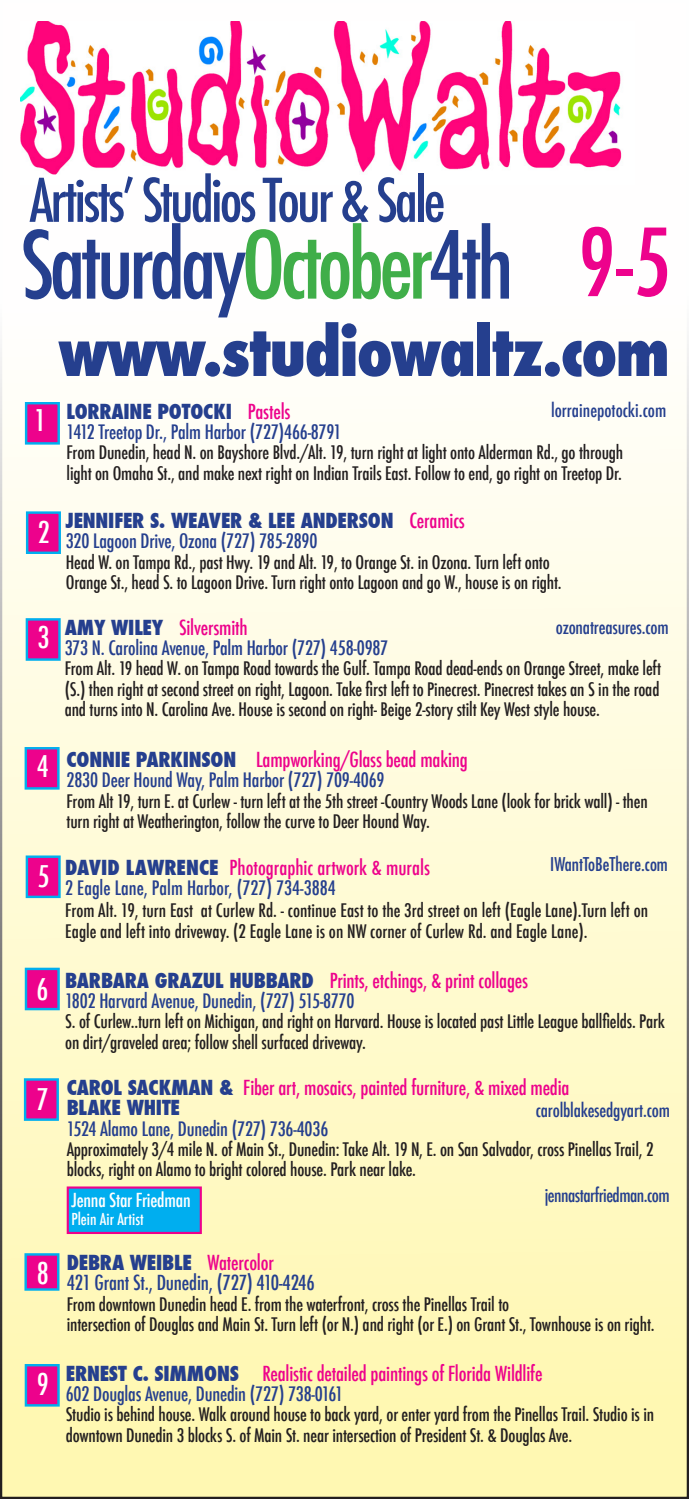
<style>
.page{position:relative;width:689px;height:1499px;background:#fff}
.page>*{position:absolute;margin:0;border:0;box-sizing:border-box;transform-origin:0 0}
.t1{font:500 condensed 90.9px "Futura";letter-spacing:-.05em;color:#253f8e}
.t2{font:500 condensed 90.9px "Futura";color:#ed028c}
.t3{font:800 condensed 65.25px "Futura";letter-spacing:-.025em;color:#253f8e}
.t4{font:500 condensed 58.5px "Futura";letter-spacing:-.05em;color:#253f8e}
.t5{font:500 condensed 29.25px "Futura";color:#fff}
.t6{font:500 condensed 20.25px "Futura";letter-spacing:-.01em;color:#ed028c}
.t7{font:800 condensed 20.25px "Futura";letter-spacing:-.01em;color:#253f8e}
.t8{font:500 condensed 20.25px "Futura";letter-spacing:-.01em;color:#253f8e}
.t9{font:500 condensed 19.35px "Futura";letter-spacing:-.01em;color:#253f8e}
.t10{font:500 condensed 18.9px "Futura";letter-spacing:-.01em;color:#fff}
.t11{font:500 condensed 18.45px "Futura";letter-spacing:-.01em;color:#253f8e}
.t12{font:500 condensed 18.45px "Futura";letter-spacing:-.03em;color:#253f8e}
.t13{font:condensed 18.45px "Futura";color:#253f8e}
.t14{font:500 condensed 18.22px/20.2px "Futura";letter-spacing:-.01em;color:#231f20}
.t15{font:500 condensed 16.2px "Futura";color:#fff}
.s1{color:#40ae49}
.s2{font-weight:500;color:#ed028c}
.s3{font-weight:800;color:#253f8e}
</style>
<div class="page">
<div style="left:1px;top:1px;width:686px;height:1496px;background:linear-gradient(to bottom,#fff,#fff8b0)"></div>
<img style="left:20px;top:22px;width:614px;height:162px">
<div style="left:25px;top:402px;width:35px;height:42px;background:#ed028c;border:2px solid #00aeef"></div>
<div style="left:26px;top:511px;width:35px;height:43px;background:#ed028c;border:2px solid #00aeef"></div>
<div style="left:26px;top:618px;width:35px;height:43px;background:#ed028c;border:2px solid #00aeef"></div>
<div style="left:25px;top:747px;width:35px;height:42px;background:#ed028c;border:2px solid #00aeef"></div>
<div style="left:26px;top:855px;width:35px;height:43px;background:#ed028c;border:2px solid #00aeef"></div>
<div style="left:24px;top:1078px;width:35px;height:42px;background:#ed028c;border:2px solid #00aeef"></div>
<div style="left:25px;top:1364px;width:35px;height:42px;background:#ed028c;border:2px solid #00aeef"></div>
<div style="left:67px;top:1186px;width:135px;height:48px;background:#00aeef;border:2px solid #ed028c"></div>
<div style="left:24px;top:1253px;width:35px;height:37px;background:#ed028c;border:2px solid #00aeef"></div>
<div style="left:25px;top:967px;width:35px;height:43px;background:#ed028c;border:2px solid #00aeef"></div>
<p class="t4" style="left:29px;top:163px;width:417px">Artists’ Studios Tour &amp; Sale</p>
<p class="t1" style="left:20px;top:207px;width:495px">Saturday<span class="s1">October</span>4th</p>
<p class="t2" style="left:578px;top:204px;width:94px">9 -5</p>
<p class="t5" style="left:34px;top:401px;width:14px">1</p>
<p class="t3" style="left:58px;top:307px;width:613px">www.studiowaltz.com</p>
<p class="t7" style="left:67px;top:397px;width:225px">LORRAINE POTOCKI <span class="s2">Pastels</span></p>
<p class="t9" style="left:67px;top:419px;width:276px">1412 Treetop Dr., Palm Harbor (727)466-8791</p>
<p class="t14" style="left:67px;top:442px;width:558px">From Dunedin, head N. on Bayshore Blvd./Alt. 19, turn right at light onto Alderman Rd., go through light on Omaha St., and make next right on Indian Trails East. Follow to end, go right on Treetop Dr.</p>
<p class="t11" style="left:551px;top:399px;width:117px">lorrainepotocki.com</p>
<p class="t5" style="left:38px;top:513px;width:14px">2</p>
<p class="t5" style="left:37px;top:618px;width:14px">3</p>
<p class="t7" style="left:66px;top:507px;width:400px">JENNIFER S. WEAVER &amp; LEE ANDERSON <span class="s2">Ceramics</span></p>
<p class="t9" style="left:66px;top:529px;width:253px">320 Lagoon Drive, Ozona (727) 785-2890</p>
<p class="t14" style="left:66px;top:552px;width:485px">Head W. on Tampa Rd., past Hwy. 19 and Alt. 19, to Orange St. in Ozona. Turn left onto</p>
<p class="t14" style="left:66px;top:572px;width:497px">Orange St., head S. to Lagoon Drive. Turn right onto Lagoon and go W., house is on right.</p>
<p class="t6" style="left:65px;top:614px;width:184px"><span class="s3">AMY WILEY</span> Silversmith</p>
<p class="t9" style="left:65px;top:635px;width:325px">373 N. Carolina Avenue, Palm Harbor (727) 458-0987</p>
<p class="t14" style="left:65px;top:659px;width:598px;text-align:justify">From Alt. 19 head W. on Tampa Road towards the Gulf. Tampa Road dead-ends on Orange Street, make left (S.) then right at second street on right, Lagoon. Take first left to Pinecrest. Pinecrest takes an S in the road and turns into N. Carolina Ave. House is second on right- Beige 2-story stilt Key West style house.</p>
<p class="t11" style="left:555px;top:615px;width:114px">ozonatreasures.com</p>
<p class="t5" style="left:37px;top:747px;width:14px">4</p>
<p class="t5" style="left:37px;top:858px;width:14px">5</p>
<p class="t5" style="left:37px;top:970px;width:14px">6</p>
<p class="t5" style="left:37px;top:1080px;width:14px">7</p>
<p class="t5" style="left:37px;top:1254px;width:14px">8</p>
<p class="t5" style="left:37px;top:1365px;width:14px">9</p>
<p class="t6" style="left:67px;top:746px;width:403px"><span class="s3">CONNIE PARKINSON</span> Lampworking/Glass bead making</p>
<p class="t9" style="left:67px;top:768px;width:319px">2830 Deer Hound Way, Palm Harbor (727) 709-4069</p>
<p class="t14" style="left:67px;top:791px;width:582px">From Alt 19, turn E. at Curlew - turn left at the 5th street -Country Woods Lane (look for brick wall) - then turn right at Weatherington, follow the curve to Deer Hound Way.</p>
<p class="t13" style="left:550px;top:852px;width:119px">IWantToBeThere.com</p>
<p class="t6" style="left:65px;top:854px;width:366px"><span class="s3">DAVID LAWRENCE</span> Photographic artwork &amp; murals</p>
<p class="t14" style="left:65px;top:900px;width:584px">From Alt. 19, turn East at Curlew Rd. - continue East to the 3rd street on left (Eagle Lane).Turn left on<br>Eagle and left into driveway. (2 Eagle Lane is on NW corner of Curlew Rd. and Eagle Lane).</p>
<p class="t9" style="left:65px;top:875px;width:272px">2 Eagle Lane, Palm Harbor, (727) 734-3884</p>
<p class="t6" style="left:65px;top:967px;width:464px"><span class="s3">BARBARA GRAZUL HUBBARD</span> Prints, etchings, &amp; print collages</p>
<p class="t9" style="left:65px;top:988px;width:291px">1802 Harvard Avenue, Dunedin, (727) 515-8770</p>
<p class="t14" style="left:65px;top:1011px;width:601px">S. of Curlew..turn left on Michigan, and right on Harvard. House is located past Little League ballfields. Park on dirt/graveled area; follow shell surfaced driveway.</p>
<p class="t6" style="left:67px;top:1074px;width:504px"><span class="s3">CAROL SACKMAN &amp;</span> Fiber art, mosaics, painted furniture, &amp; mixed media</p>
<p class="t7" style="left:67px;top:1094px;width:115px">BLAKE WHITE</p>
<p class="t9" style="left:67px;top:1116px;width:263px">1524 Alamo Lane, Dunedin (727) 736-4036</p>
<p class="t14" style="left:67px;top:1139px;width:588px">Approximately 3/4 mile N. of Main St., Dunedin: Take Alt. 19 N, E. on San Salvador, cross Pinellas Trail, 2 blocks, right on Alamo to bright colored house. Park near lake.</p>
<p class="t11" style="left:535px;top:1098px;width:136px">carolblakesedgyart.com</p>
<p class="t10" style="left:71px;top:1187px;width:121px">Jenna Star Friedman</p>
<p class="t12" style="left:544px;top:1183px;width:126px">jennastarfriedman.com</p>
<p class="t15" style="left:71px;top:1208px;width:74px">Plein Air Artist</p>
<p class="t7" style="left:67px;top:1248px;width:208px">DEBRA WEIBLE <span class="s2">Watercolor</span></p>
<p class="t8" style="left:67px;top:1269px;width:249px">421 Grant St., Dunedin, (727) 410-4246</p>
<p class="t14" style="left:67px;top:1293px;width:444px">From downtown Dunedin head E. from the waterfront, cross the Pinellas Trail to</p>
<p class="t14" style="left:67px;top:1314px;width:589px">intersection of Douglas and Main St. Turn left (or N.) and right (or E.) on Grant St., Townhouse is on right.</p>
<p class="t6" style="left:66px;top:1360px;width:478px"><span class="s3">ERNEST C. SIMMONS</span> Realistic detailed paintings of Florida Wildlife</p>
<p class="t9" style="left:66px;top:1381px;width:279px">602 Douglas Avenue, Dunedin (727) 738-0161</p>
<p class="t14" style="left:66px;top:1404px;width:589px">Studio is behind house. Walk around house to back yard, or enter yard from the Pinellas Trail. Studio is in downtown Dunedin 3 blocks S. of Main St. near intersection of President St. &amp; Douglas Ave.</p>
</div>
